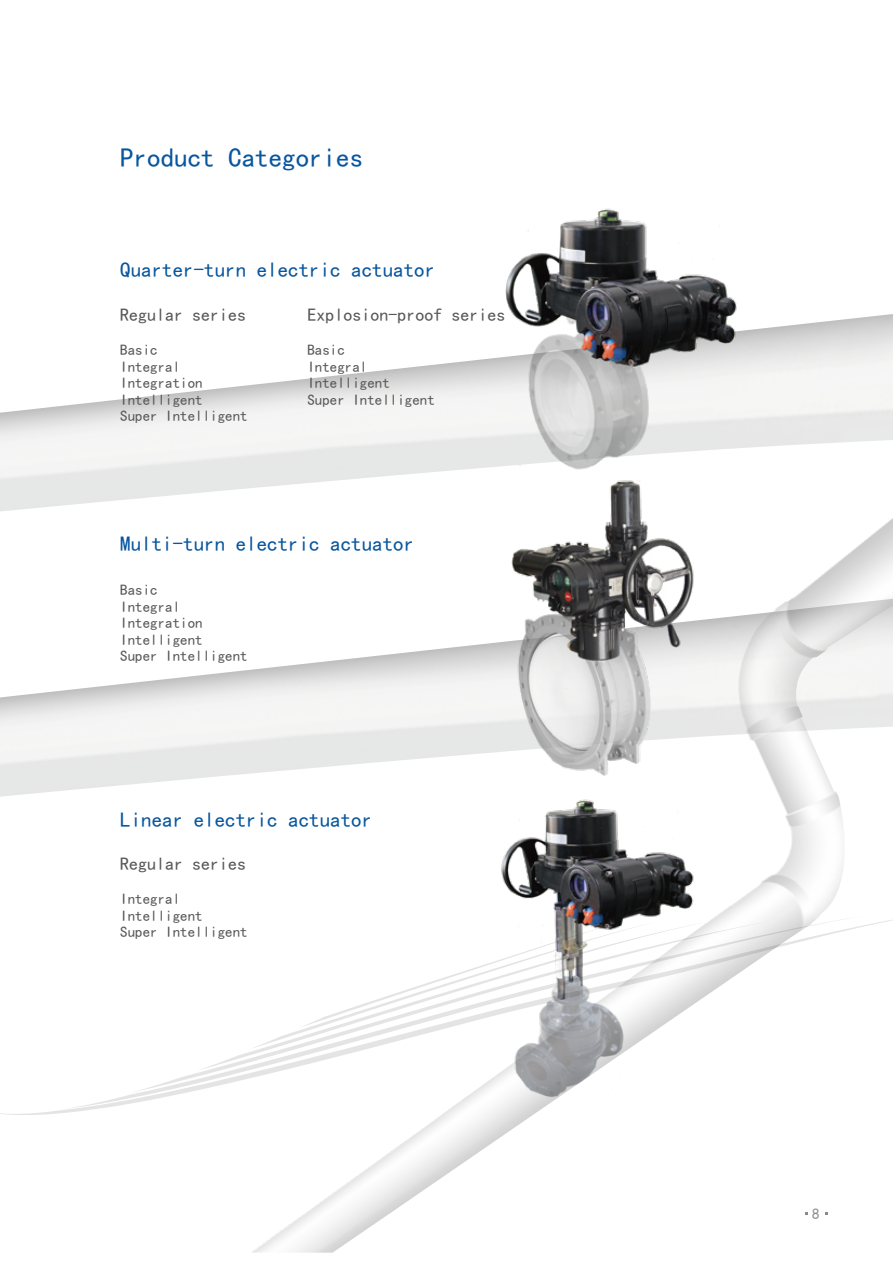
<style>
.page{position:relative;width:893px;height:1263px;background:#fff}
.page>*{position:absolute;margin:0;border:0;box-sizing:border-box;transform-origin:0 0}
.t1{font:27px "Sim Hei";color:#08569f}
.t2{font:21px "Sim Hei";color:#08569f}
.t3{font:18px "Sim Hei";color:#595757}
.t4{font:15px/16.5px "Sim Hei";color:#595757}
.t5{font:15px "Sim Hei";color:#898989}
</style>
<div class="page">
<img style="left:249px;top:518px;width:644px;height:735px">
<img style="left:500px;top:208px;width:246px;height:262px">
<img style="left:482px;top:790px;width:220px;height:117px">
<svg style="left:0;top:907px;width:893px;height:208px"></svg>
<svg style="left:62px;top:915px;width:806px;height:194px"></svg>
<svg style="left:129px;top:921px;width:642px;height:172px"></svg>
<svg style="left:197px;top:921px;width:510px;height:150px"></svg>
<svg style="left:249px;top:922px;width:407px;height:127px"></svg>
<svg style="left:299px;top:921px;width:324px;height:107px"></svg>
<img style="left:503px;top:479px;width:214px;height:298px">
<h1 class="t1" style="left:120px;top:144px;width:245px">Product Categories</h1>
<h2 class="t2" style="left:120px;top:259px;width:317px">Quarter-turn electric actuator</h2>
<p class="t3" style="left:120px;top:305px;width:128px">Regular series</p>
<p class="t4" style="left:120px;top:342px;width:129px">Basic<br>Integral<br>Integration<br>Intelligent<br>Super Intelligent</p>
<p class="t3" style="left:307px;top:305px;width:199px">Explosion-proof series</p>
<p class="t4" style="left:307px;top:342px;width:129px">Basic<br>Integral<br>Intelligent<br>Super Intelligent</p>
<h2 class="t2" style="left:120px;top:533px;width:296px">Multi-turn electric actuator</h2>
<p class="t4" style="left:120px;top:581px;width:129px">Basic<br>Integral<br>Integration<br>Intelligent<br>Super Intelligent</p>
<h2 class="t2" style="left:120px;top:808px;width:254px">Linear electric actuator</h2>
<p class="t3" style="left:120px;top:854px;width:128px">Regular series</p>
<p class="t4" style="left:120px;top:891px;width:129px">Integral<br>Intelligent<br>Super Intelligent</p>
<p class="t5" style="left:812px;top:1206px;width:9px">8</p>
</div>
